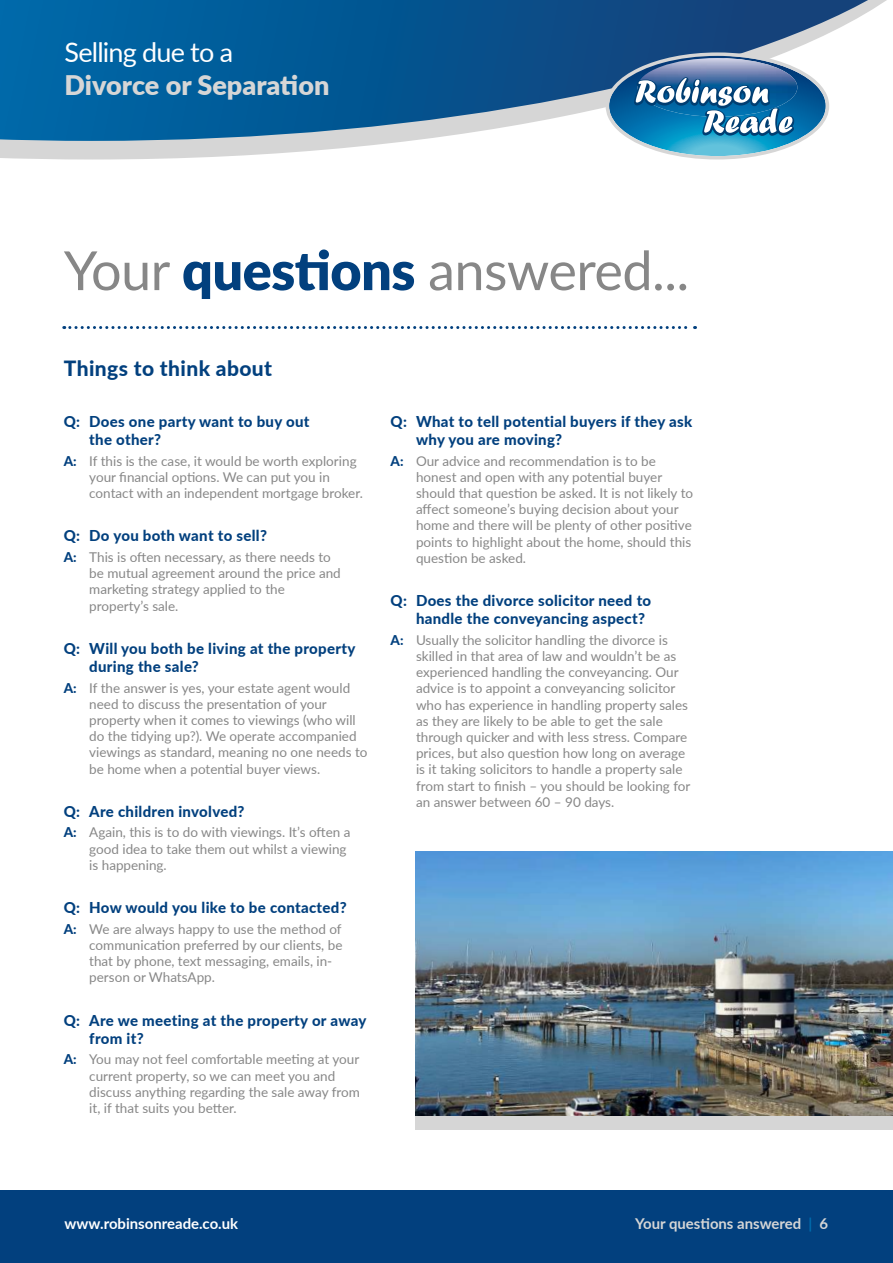
<style>
.page{position:relative;width:893px;height:1263px;background:#fff}
.page>*{position:absolute;margin:0;border:0;box-sizing:border-box;transform-origin:0 0}
.t1{font:54px "Lato";letter-spacing:-.01em;color:#878787}
.t2{font:900 27px "Lato";color:#d6d6d6}
.t3{font:27px "Lato";letter-spacing:-.03em;color:#fff}
.t4{font:800 21px "Lato";letter-spacing:.02em;color:#02407e}
.t5{font:800 15px/18px "Lato";letter-spacing:.02em;color:#02407e}
.t6{font:700 14.85px "Lato";color:#fff}
.t7{font:700 14.85px "Lato";color:#d6d6d6}
.t8{font:13.5px/16.2px "Lato";color:#878787}
.s1{font-weight:900;color:#02407e}
.s2{font-weight:800;color:#02407e}
.s3{color:#006cad}
</style>
<div class="page">
<div style="left:0;top:1191px;width:893px;height:72px;background:#02407e"></div>
<svg style="left:0;top:141px;width:407px;height:18px;fill:#d6d6d6"></svg>
<svg style="left:0;top:0;width:887px;height:141px;background:#2b70a3"></svg>
<svg style="left:606px;top:52px;width:223px;height:107px"></svg>
<img style="left:415px;top:851px;width:478px;height:264px">
<div style="left:415px;top:1115px;width:478px;height:14px;background:#d6d6d6"></div>
<svg style="left:64px;top:326px;width:631px;height:3px"></svg>
<h2 class="t3" style="left:65px;top:33px;width:170px">Selling due to a</h2>
<h2 class="t2" style="left:65px;top:65px;width:266px">Divorce or Separation</h2>
<h1 class="t1" style="left:64px;top:232px;width:627px">Your <span class="s1">questions</span> answered...</h1>
<h3 class="t4" style="left:64px;top:352px;width:210px">Things to think about</h3>
<p class="t5" style="left:89px;top:412px;width:222px;text-indent:-26px">Q: Does one party want to buy out the other?</p>
<p class="t8" style="left:89px;top:452px;width:275px;text-indent:-26px"><span class="s2">A:</span> If this is the case, it would be worth exploring your financial options. We can put you in contact with an independent mortgage broker.</p>
<p class="t5" style="left:64px;top:526px;width:205px">Q: Do you both want to sell?</p>
<p class="t8" style="left:89px;top:548px;width:253px;text-indent:-26px"><span class="s2">A:</span> This is often necessary, as there needs to be mutual agreement around the price and marketing strategy applied to the property’s sale.</p>
<p class="t5" style="left:89px;top:639px;width:268px;text-indent:-26px">Q: Will you both be living at the property during the sale?</p>
<p class="t8" style="left:89px;top:679px;width:280px;text-indent:-26px"><span class="s2">A:</span> If the answer is yes, your estate agent would need to discuss the presentation of your property when it comes to viewings (who will do the tidying up?). We operate accompanied viewings as standard, meaning no one needs to be home when a potential buyer views.</p>
<p class="t5" style="left:64px;top:802px;width:182px">Q: Are children involved?</p>
<p class="t8" style="left:89px;top:824px;width:263px;text-indent:-26px"><span class="s2">A:</span> Again, this is to do with viewings. It’s often a good idea to take them out whilst a viewing is happening.</p>
<p class="t5" style="left:64px;top:898px;width:284px">Q: How would you like to be contacted?</p>
<p class="t8" style="left:89px;top:920px;width:255px;text-indent:-26px"><span class="s2">A:</span> We are always happy to use the method of communication preferred by our clients, be that by phone, text messaging, emails, in&shy;person or WhatsApp.</p>
<p class="t5" style="left:89px;top:1011px;width:279px;text-indent:-26px">Q: Are we meeting at the property or away from it?</p>
<p class="t8" style="left:89px;top:1051px;width:272px;text-indent:-26px"><span class="s2">A:</span> You may not feel comfortable meeting at your current property, so we can meet you and discuss anything regarding the sale away from it, if that suits you better.</p>
<p class="t5" style="left:416px;top:412px;width:278px;text-indent:-26px">Q: What to tell potential buyers if they ask why you are moving?</p>
<p class="t8" style="left:416px;top:452px;width:279px;text-indent:-26px"><span class="s2">A:</span> Our advice and recommendation is to be honest and open with any potential buyer should that question be asked. It is not likely to affect someone’s buying decision about your home and there will be plenty of other positive points to highlight about the home, should this question be asked.</p>
<p class="t5" style="left:416px;top:591px;width:237px;text-indent:-26px">Q: Does the divorce solicitor need to handle the conveyancing aspect?</p>
<p class="t8" style="left:416px;top:631px;width:276px;text-indent:-26px"><span class="s2">A:</span> Usually the solicitor handling the divorce is skilled in that area of law and wouldn’t be as experienced handling the conveyancing. Our advice is to appoint a conveyancing solicitor who has experience in handling property sales as they are likely to be able to get the sale through quicker and with less stress. Compare prices, but also question how long on average is it taking solicitors to handle a property sale from start to finish – you should be looking for an answer between 60 – 90 days.</p>
<p class="t6" style="left:65px;top:1213px;width:175px">www.robinsonreade.co.uk</p>
<p class="t7" style="left:635px;top:1213px;width:195px">Your questions answered <span class="s3">|</span> 6</p>
</div>
